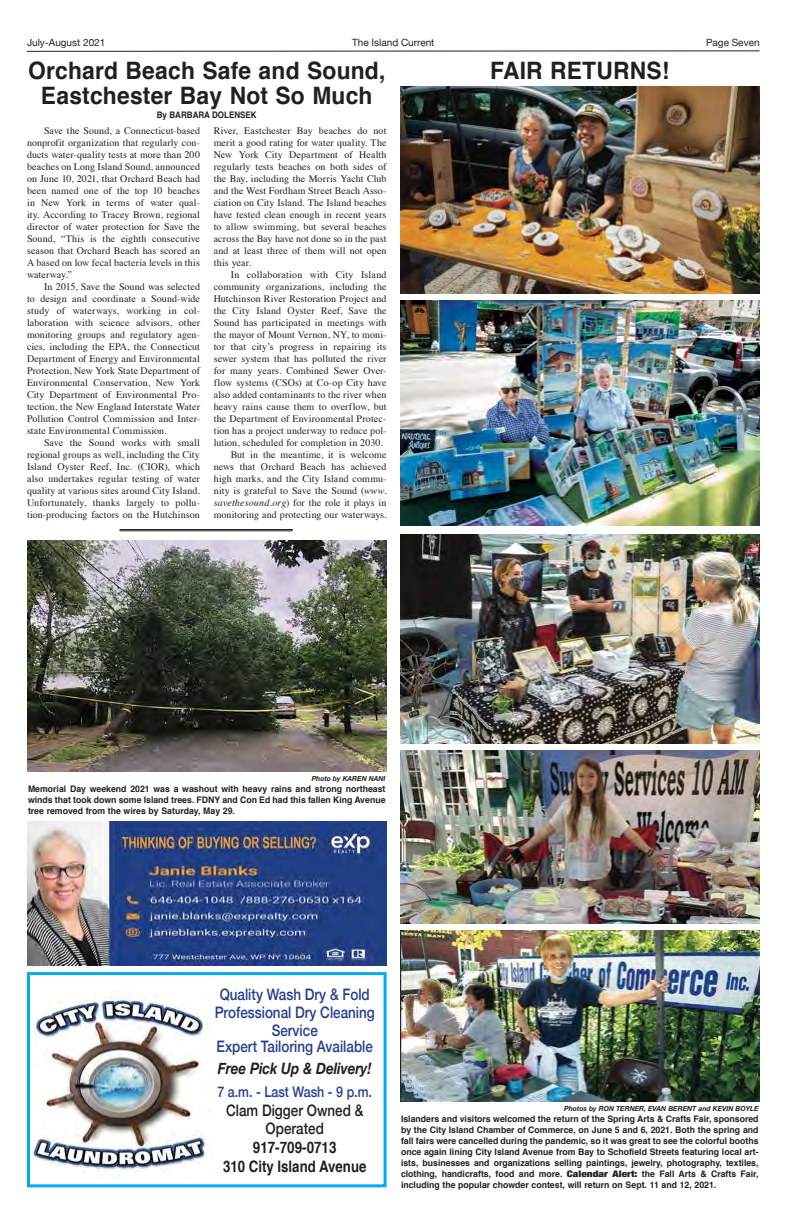
<style>
.page{position:relative;width:792px;height:1224px;background:#fff}
.page>*{position:absolute;margin:0;border:0;box-sizing:border-box;transform-origin:0 0}
.t1{font:700 24px/25px "Helvetica";letter-spacing:.01em;color:#231f20;text-align:center;scale:.95 1}
.t2{font:500 15.8px/18px "Helvetica Neue";color:#253f8e;text-align:center;scale:.85 1}
.t3{font:700 15.8px/19.2px "Helvetica";color:#231f20;text-align:center;scale:.85 1}
.t4{font:500 15.8px/18px "Helvetica Neue";color:#231f20;text-align:center;scale:.85 1}
.t5{font:italic 700 15.8px "Helvetica Neue";color:#231f20;scale:.85 1}
.t6{font:500 14.7px "Helvetica Neue";color:#253f8e;scale:.85 1}
.t7{font:10px/12px "Times";letter-spacing:.01em;color:#231f20;text-align:justify}
.t8{font:10px "Helvetica Neue";color:#231f20}
.t9{font:700 9px/11px "Helvetica";color:#231f20;text-align:justify}
.t10{font:700 9px "Helvetica";color:#231f20;scale:.89 1}
.t11{font:italic 700 7px "Helvetica Neue";color:#231f20}
.s1{font-style:italic}
.s2{font-family:"Helvetica Neue";font-weight:900;font-stretch:condensed}
</style>
<div class="page">
<svg style="left:27px;top:50px;width:733px;height:2px"></svg>
<img style="left:400px;top:86px;width:360px;height:207px">
<img style="left:400px;top:534px;width:360px;height:209px">
<img style="left:400px;top:301px;width:360px;height:225px">
<img style="left:27px;top:540px;width:360px;height:231px">
<hr style="left:120px;top:529px;width:173px;height:1px;background:#231f20">
<hr style="left:120px;top:531px;width:173px;height:1px;background:#231f20">
<img style="left:400px;top:750px;width:360px;height:173px">
<img style="left:400px;top:930px;width:360px;height:172px">
<img style="left:27px;top:822px;width:360px;height:144px">
<div style="left:27px;top:972px;width:360px;height:215px;border:3px solid #00aeef"></div>
<img style="left:33px;top:990px;width:179px;height:187px">
<p class="t8" style="left:27px;top:35px;width:80px">July-August 2021</p>
<p class="t8" style="left:352px;top:35px;width:84px">The Island Current</p>
<p class="t8" style="left:706px;top:35px;width:55px">Page Seven</p>
<h1 class="t1" style="left:28px;top:59px;width:378px">Orchard Beach Safe and Sound,<br>Eastchester Bay Not So Much</h1>
<p class="t10" style="left:157px;top:108px;width:114px">By BARBARA DOLENSEK</p>
<p class="t7" style="left:27px;top:124px;width:175px;text-indent:17px">Save the Sound, a Connecticut-based nonprofit organization that regularly con&shy;ducts water-quality tests at more than 200 beaches on Long Island Sound, announced on June 10, 2021, that Orchard Beach had been named one of the top 10 beaches in New York in terms of water qual&shy;ity. According to Tracey Brown, regional director of water protection for Save the Sound, “This is the eighth consecutive season that Orchard Beach has scored an A based on low fecal bacteria levels in this waterway.”</p>
<p class="t7" style="left:27px;top:280px;width:175px;text-indent:17px">In 2015, Save the Sound was selected to design and coordinate a Sound-wide study of waterways, working in col&shy;laboration with science advisors, other monitoring groups and regulatory agen&shy;cies, including the EPA, the Connecticut Department of Energy and Environmental Protection, New York State Department of Environmental Conservation, New York City Department of Environmental Pro&shy;tection, the New England Interstate Water Pollution Control Commission and Inter&shy;state Environmental Commission.</p>
<p class="t7" style="left:27px;top:436px;width:175px;text-indent:17px">Save the Sound works with small regional groups as well, including the City Island Oyster Reef, Inc. (CIOR), which also undertakes regular testing of water quality at various sites around City Island.<br>Unfortunately, thanks largely to pollu&shy;tion-producing factors on the Hutchinson</p>
<p class="t7" style="left:214px;top:124px;width:174px">River, Eastchester Bay beaches do not merit a good rating for water quality. The New York City Department of Health regularly tests beaches on both sides of the Bay, including the Morris Yacht Club and the West Fordham Street Beach Asso&shy;ciation on City Island. The Island beaches have tested clean enough in recent years to allow swimming, but several beaches across the Bay have not done so in the past and at least three of them will not open this year.</p>
<p class="t7" style="left:231px;top:268px;width:157px">In collaboration with City Island</p>
<p class="t7" style="left:214px;top:280px;width:174px">community organizations, including the</p>
<p class="t7" style="left:214px;top:292px;width:174px">Hutchinson River Restoration Project and</p>
<p class="t7" style="left:214px;top:304px;width:174px">the City Island Oyster Reef, Save the</p>
<p class="t7" style="left:214px;top:316px;width:174px">Sound has participated in meetings with</p>
<p class="t7" style="left:214px;top:328px;width:174px">the mayor of Mount Vernon, NY, to moni-</p>
<p class="t7" style="left:214px;top:340px;width:174px">tor that city’s progress in repairing its</p>
<p class="t7" style="left:214px;top:352px;width:174px">sewer system that has polluted the river</p>
<p class="t7" style="left:214px;top:364px;width:174px">for many years. Combined Sewer Over-</p>
<p class="t7" style="left:214px;top:376px;width:174px">flow systems (CSOs) at Co-op City have</p>
<p class="t7" style="left:214px;top:388px;width:174px">also added contaminants to the river when</p>
<p class="t7" style="left:214px;top:400px;width:174px">heavy rains cause them to overflow, but</p>
<p class="t7" style="left:214px;top:412px;width:174px">the Department of Environmental Protec-</p>
<p class="t7" style="left:214px;top:424px;width:174px">tion has a project underway to reduce pol-</p>
<p class="t7" style="left:214px;top:436px;width:171px">lution, scheduled for completion in 2030.</p>
<p class="t7" style="left:231px;top:448px;width:157px">But in the meantime, it is welcome</p>
<p class="t7" style="left:214px;top:460px;width:174px">news that Orchard Beach has achieved</p>
<p class="t7" style="left:214px;top:472px;width:174px">high marks, and the City Island commu-</p>
<p class="t7" style="left:214px;top:484px;width:174px">nity is grateful to Save the Sound (<span class="s1">www.</span></p>
<p class="t7" style="left:214px;top:496px;width:174px"><span class="s1">savethesound.org</span>) for the role it plays in</p>
<p class="t7" style="left:214px;top:508px;width:174px">monitoring and protecting our waterways.</p>
<h1 class="t1" style="left:490px;top:59px;width:190px">FAIR RETURNS!</h1>
<p class="t11" style="left:312px;top:773px;width:75px">Photo by KAREN NANI</p>
<p class="t9" style="left:28px;top:783px;width:359px">Memorial Day weekend 2021 was a washout with heavy rains and strong northeast winds that took down some Island trees. FDNY and Con Ed had this fallen King Avenue tree removed from the wires by Saturday, May 29.</p>
<h2 class="t2" style="left:215px;top:985px;width:190px">Quality Wash Dry &amp; Fold<br>Professional Dry Cleaning<br>Service</h2>
<h2 class="t2" style="left:217px;top:1037px;width:185px">Expert Tailoring Available</h2>
<h2 class="t5" style="left:218px;top:1056px;width:182px">Free Pick Up &amp; Delivery!</h2>
<h3 class="t6" style="left:217px;top:1079px;width:184px">7 a.m. - Last Wash - 9 p.m.</h3>
<h2 class="t4" style="left:226px;top:1100px;width:163px">Clam Digger Owned &amp;<br>Operated</h2>
<h2 class="t3" style="left:223px;top:1138px;width:170px">917-709-0713<br>310 City Island Avenue</h2>
<p class="t11" style="left:564px;top:1103px;width:196px">Photos by RON TERNER, EVAN BERENT and KEVIN BOYLE</p>
<p class="t9" style="left:401px;top:1113px;width:359px">Islanders and visitors welcomed the return of the Spring Arts &amp; Crafts Fair, sponsored by the City Island Chamber of Commerce, on June 5 and 6, 2021. Both the spring and fall fairs were cancelled during the pandemic, so it was great to see the colorful booths once again lining City Island Avenue from Bay to Schofield Streets featuring local art&shy;ists, businesses and organizations selling paintings, jewelry, photography, textiles, clothing, handicrafts, food and more. <span class="s2">Calendar Alert:</span> the Fall Arts &amp; Crafts Fair, including the popular chowder contest, will return on Sept. 11 and 12, 2021.</p>
</div>
